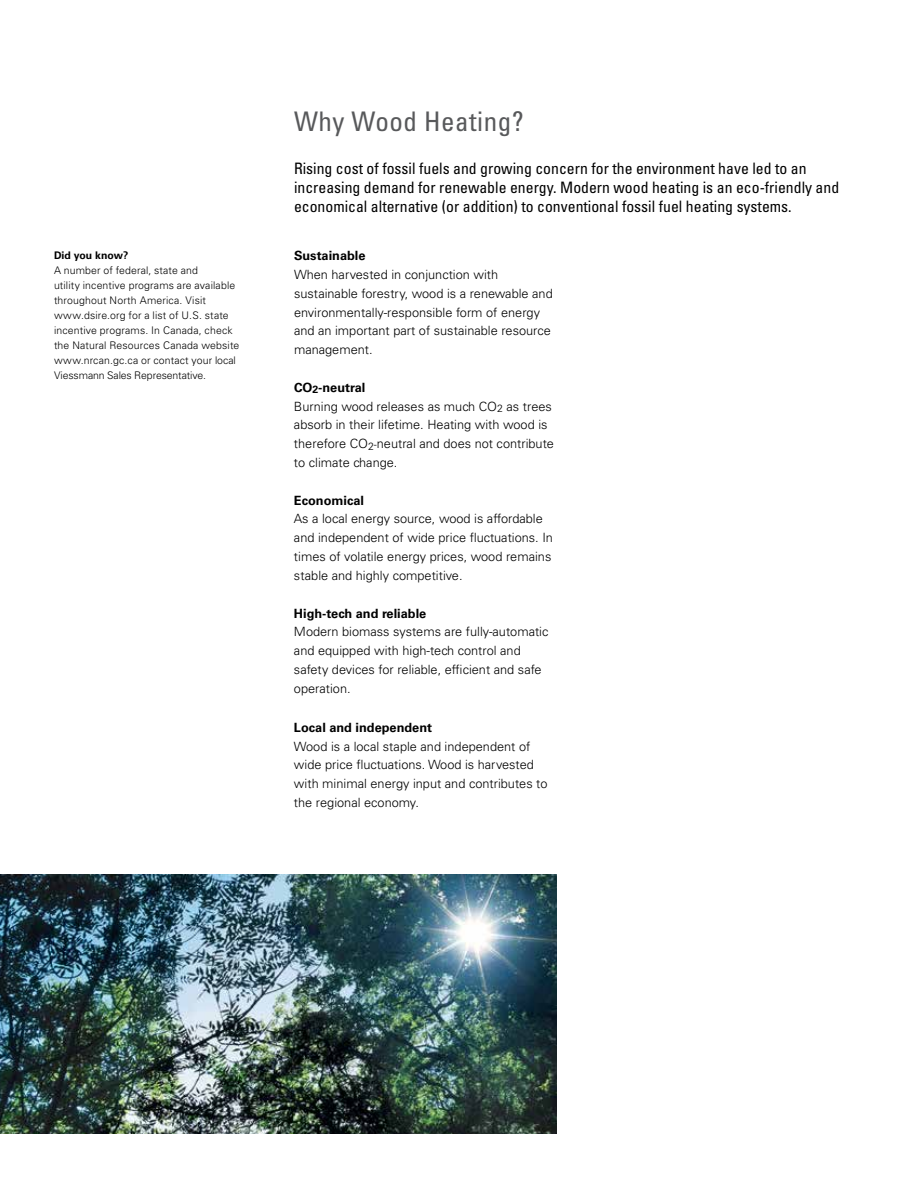
<style>
.page{position:relative;width:918px;height:1188px;background:#fff}
.page>*{position:absolute;margin:0;border:0;box-sizing:border-box;transform-origin:0 0}
.t1{font:condensed 27px "Univers LT Std";letter-spacing:.02em;color:#58595b}
.t2{font:condensed 15.75px/18.9px "Univers LT Std";color:#000}
.t3{font:300 12.75px/18.8px "Univers LT Std";color:#000}
.t4{font:700 12.75px "Univers LT Std";color:#000}
.t5{font:300 10.5px/15px "Univers LT Std";letter-spacing:.01em;color:#000}
.t6{font:700 10.5px "Univers LT Std";color:#000}
.s1{font-weight:700}
.s2{font-size:10.5px}
</style>
<div class="page">
<img style="left:0;top:875px;width:556px;height:259px">
<p class="t6" style="left:54px;top:249px;width:76px">Did you know?</p>
<p class="t5" style="left:54px;top:262px;width:187px">A number of federal, state and<br>utility incentive programs are available throughout North America. Visit www.dsire.org for a list of U.S. state incentive programs. In Canada, check the Natural Resources Canada website www.nrcan.gc.ca or contact your local Viessmann Sales Representative.</p>
<h1 class="t1" style="left:294px;top:105px;width:231px">Why Wood Heating?</h1>
<p class="t2" style="left:294px;top:159px;width:547px">Rising cost of fossil fuels and growing concern for the environment have led to an increasing demand for renewable energy. Modern wood heating is an eco-friendly and economical alternative (or addition) to conventional fossil fuel heating systems.</p>
<p class="t4" style="left:294px;top:248px;width:73px">Sustainable</p>
<p class="t3" style="left:294px;top:265px;width:260px">When harvested in conjunction with sustainable forestry, wood is a renewable and environmentally-responsible form of energy and an important part of sustainable resource management.</p>
<p class="t3" style="left:294px;top:378px;width:262px"><span class="s1">CO</span><sub>2</sub><span class="s1">-neutral<br></span>Burning wood releases as much CO<sub>2</sub> as trees absorb in their lifetime. Heating with wood is therefore CO<sub>2</sub><span class="s2">-</span>neutral and does not contribute to climate change.</p>
<p class="t4" style="left:294px;top:493px;width:72px">Economical</p>
<p class="t3" style="left:294px;top:510px;width:261px">As a local energy source, wood is affordable and independent of wide price fluctuations. In times of volatile energy prices, wood remains stable and highly competitive.</p>
<p class="t4" style="left:294px;top:606px;width:134px">High-tech and reliable</p>
<p class="t3" style="left:294px;top:622px;width:256px">Modern biomass systems are fully-automatic and equipped with high-tech control and safety devices for reliable, efficient and safe operation.</p>
<p class="t4" style="left:294px;top:720px;width:140px">Local and independent</p>
<p class="t3" style="left:294px;top:737px;width:255px">Wood is a local staple and independent of wide price fluctuations. Wood is harvested with minimal energy input and contributes to the regional economy.</p>
</div>
